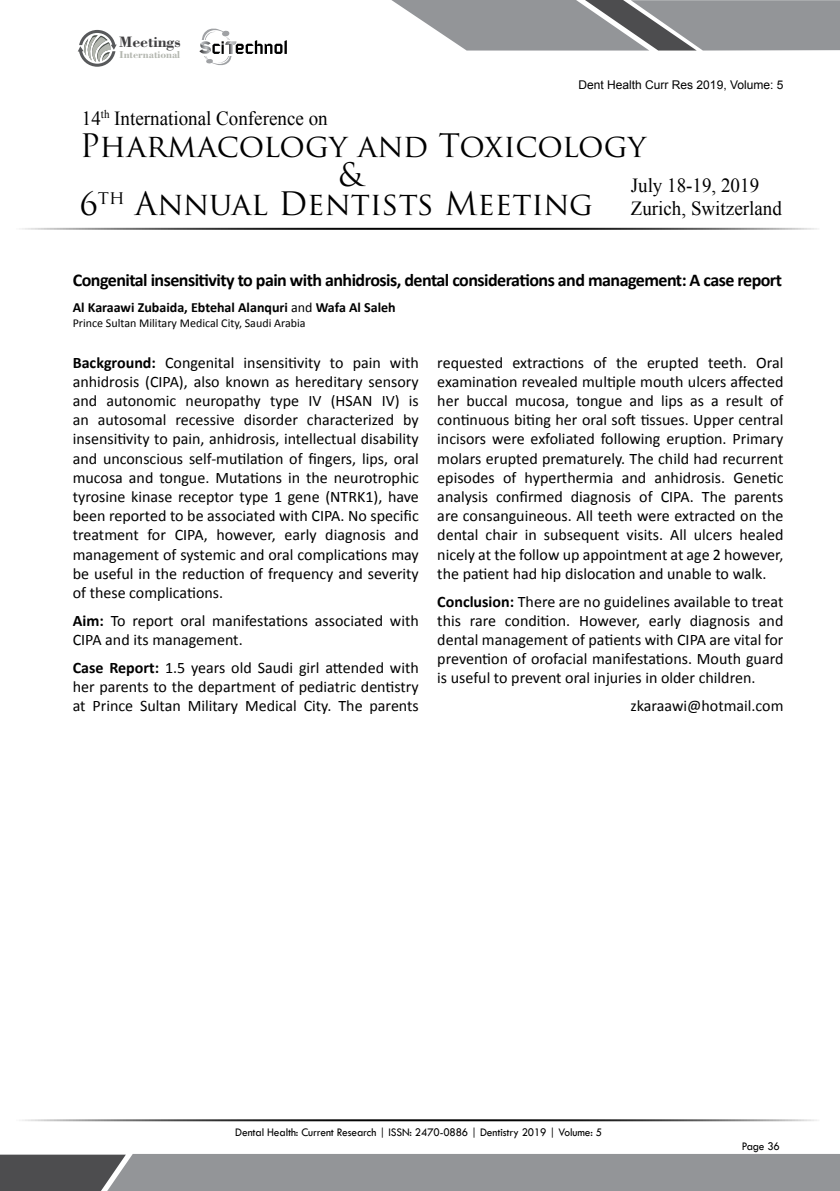
<style>
.page{position:relative;width:840px;height:1191px;background:#fff}
.page>*{position:absolute;margin:0;border:0;box-sizing:border-box;transform-origin:0 0}
.t1{font:31.6px "Trajan Pro";color:#000}
.t2{font:20px/22.4px "Times New Roman";color:#000;scale:.95 1}
.t3{font:700 18px "Calibri";letter-spacing:-.03em;color:#000}
.t4{font:16px/19.2px "Calibri";color:#000;text-align:justify}
.t5{font:700 16px "Bodoni BT";color:#414042}
.t6{font:700 14px "Calibri";color:#000}
.t7{font:12px "Tw Cen";letter-spacing:-.01em;color:#000;scale:.95 1}
.t8{font:12px "Calibri";color:#000}
.t9{font:12px "Arial";color:#000}
.t10{font:700 10.6px "Bodoni BT";color:#b3b6af}
.s1{font-weight:400}
.s2{font-weight:700}
</style>
<div class="page">
<hr style="left:12px;top:228px;width:807px;height:2px;background:#000">
<hr style="left:12px;top:1119px;width:807px;height:2px;background:#000">
<svg style="left:391px;top:0;width:448px;height:51px"></svg>
<svg style="left:0;top:1154px;width:839px;height:37px"></svg>
<svg style="left:78px;top:30px;width:39px;height:37px"></svg>
<svg style="left:199px;top:29px;width:88px;height:36px"></svg>
<p class="t5" style="left:119px;top:32px;width:63px">Meetings</p>
<p class="t10" style="left:120px;top:48px;width:62px">International</p>
<p class="t9" style="left:578px;top:77px;width:206px">Dent Health Curr Res 2019, Volume: 5</p>
<p class="t2" style="left:82px;top:107px;width:260px">14<sup>th</sup> International Conference on</p>
<h1 class="t1" style="left:80px;top:125px;width:567px">Pharmacology and Toxicology</h1>
<h1 class="t1" style="left:338px;top:154px;width:26px">&amp;</h1>
<h1 class="t1" style="left:80px;top:183px;width:514px">6<sup>th</sup> Annual Dentists Meeting</h1>
<p class="t2" style="left:630px;top:174px;width:160px">July 18-19, 2019<br>Zurich, Switzerland</p>
<p class="t3" style="left:73px;top:268px;width:710px">Congenital insensitivity to pain with anhidrosis, dental considerations and management: A case report</p>
<p class="t6" style="left:73px;top:298px;width:324px">Al Karaawi Zubaida, Ebtehal Alanquri <span class="s1">and</span> Wafa Al Saleh</p>
<p class="t8" style="left:73px;top:315px;width:234px">Prince Sultan Military Medical City, Saudi Arabia</p>
<p class="t4" style="left:73px;top:353px;width:347px"><span class="s2">Background:</span> Congenital insensitivity to pain with anhidrosis (CIPA), also known as hereditary sensory and autonomic neuropathy type IV (HSAN IV) is an autosomal recessive disorder characterized by insensitivity to pain, anhidrosis, intellectual disability and unconscious self-mutilation of fingers, lips, oral mucosa and tongue. Mutations in the neurotrophic tyrosine kinase receptor type 1 gene (NTRK1), have been reported to be associated with CIPA. No specific treatment for CIPA, however, early diagnosis and management of systemic and oral complications may be useful in the reduction of frequency and severity of these complications.</p>
<p class="t4" style="left:73px;top:611px;width:347px"><span class="s2">Aim:</span> To report oral manifestations associated with<br>CIPA and its management.</p>
<p class="t4" style="left:73px;top:658px;width:347px"><span class="s2">Case Report:</span> 1.5 years old Saudi girl attended with her parents to the department of pediatric dentistry at Prince Sultan Military Medical City. The parents</p>
<p class="t4" style="left:437px;top:353px;width:347px">requested extractions of the erupted teeth. Oral examination revealed multiple mouth ulcers affected her buccal mucosa, tongue and lips as a result of continuous biting her oral soft tissues. Upper central incisors were exfoliated following eruption. Primary molars erupted prematurely. The child had recurrent episodes of hyperthermia and anhidrosis. Genetic analysis confirmed diagnosis of CIPA. The parents are consanguineous. All teeth were extracted on the dental chair in subsequent visits. All ulcers healed nicely at the follow up appointment at age 2 however, the patient had hip dislocation and unable to walk.</p>
<p class="t4" style="left:437px;top:591px;width:347px"><span class="s2">Conclusion:</span> There are no guidelines available to treat this rare condition. However, early diagnosis and dental management of patients with CIPA are vital for prevention of orofacial manifestations. Mouth guard is useful to prevent oral injuries in older children.</p>
<p class="t4" style="left:630px;top:696px;width:154px">zkaraawi@hotmail.com</p>
<p class="t7" style="left:235px;top:1124px;width:387px">Dental Health: Current Research | ISSN: 2470-0886 | Dentistry 2019 | Volume: 5</p>
<p class="t7" style="left:741px;top:1139px;width:42px">Page 36</p>
</div>
